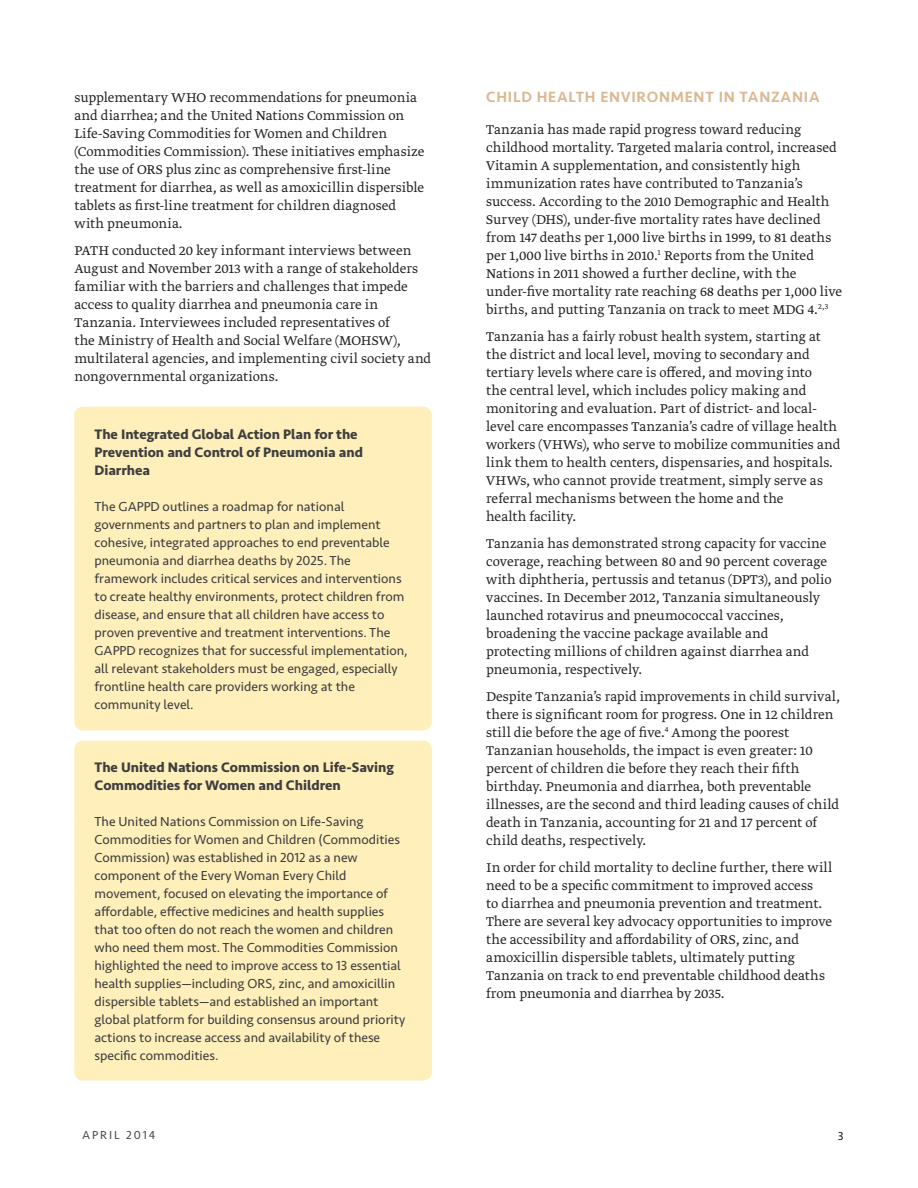
<style>
.page{position:relative;width:918px;height:1188px;background:#fff}
.page>*{position:absolute;margin:0;border:0;box-sizing:border-box;transform-origin:0 0}
.headA{font:500 15.3px "Seravek";letter-spacing:.05em;color:#dbb892}
.body{font:300 15px/18px "Greta Text Pro";letter-spacing:.005em;color:#231f20}
.sidebar_head{font:700 14.25px/18px "Seravek";color:#3e3e3f}
.sidebar_body{font:13.5px/18px "Seravek";color:#3e3e3f}
.t1{font:12px "Seravek";letter-spacing:.16em;color:#4b4c4d}
.HeadD{font:12px "Seravek";color:#231f20}
</style>
<div class="page">
<div style="left:74px;top:741px;width:358px;height:339px;background:#feefbb;border-radius:9px"></div>
<div style="left:74px;top:407px;width:358px;height:324px;background:#feefbb;border-radius:9px"></div>
<p class="body" style="left:74px;top:89px;width:352px">supplementary WHO recommendations for pneumonia and diarrhea; and the United Nations Commission on Life-Saving Commodities for Women and Children (Commodities Commission). These initiatives emphasize the use of ORS plus zinc as comprehensive first-line treatment for diarrhea, as well as amoxicillin dispersible tablets as first-line treatment for children diagnosed with pneumonia.</p>
<p class="body" style="left:74px;top:242px;width:358px">PATH conducted 20 key informant interviews between August and November 2013 with a range of stakeholders familiar with the barriers and challenges that impede access to quality diarrhea and pneumonia care in Tanzania. Interviewees included representatives of<br>the Ministry of Health and Social Welfare (MOHSW), multilateral agencies, and implementing civil society and nongovernmental organizations.</p>
<p class="sidebar_head" style="left:94px;top:425px;width:270px">The Integrated Global Action Plan for the<br>Prevention and Control of Pneumonia and<br>Diarrhea</p>
<p class="sidebar_body" style="left:94px;top:498px;width:315px">The GAPPD outlines a roadmap for national governments and partners to plan and implement cohesive, integrated approaches to end preventable pneumonia and diarrhea deaths by 2025. The framework includes critical services and interventions to create healthy environments, protect children from disease, and ensure that all children have access to proven preventive and treatment interventions. The GAPPD recognizes that for successful implementation, all relevant stakeholders must be engaged, especially frontline health care providers working at the community level.</p>
<p class="sidebar_head" style="left:94px;top:758px;width:301px">The United Nations Commission on Life-Saving<br>Commodities for Women and Children</p>
<p class="sidebar_body" style="left:94px;top:812px;width:312px">The United Nations Commission on Life-Saving Commodities for Women and Children (Commodities Commission) was established in 2012 as a new component of the Every Woman Every Child movement, focused on elevating the importance of affordable, effective medicines and health supplies that too often do not reach the women and children who need them most. The Commodities Commission highlighted the need to improve access to 13 essential health supplies—including ORS, zinc, and amoxicillin dispersible tablets—and established an important global platform for building consensus around priority actions to increase access and availability of these specific commodities.</p>
<p class="headA" style="left:486px;top:87px;width:335px">CHILD HEALTH ENVIRONMENT IN TANZANIA</p>
<p class="body" style="left:486px;top:121px;width:358px">Tanzania has made rapid progress toward reducing childhood mortality. Targeted malaria control, increased Vitamin A supplementation, and consistently high immunization rates have contributed to Tanzania’s success. According to the 2010 Demographic and Health Survey (DHS), under-five mortality rates have declined from 147 deaths per 1,000 live births in 1999, to 81 deaths per 1,000 live births in 2010.<sup>1</sup> Reports from the United Nations in 2011 showed a further decline, with the under-five mortality rate reaching 68 deaths per 1,000 live births, and putting Tanzania on track to meet MDG 4.<sup>2,3</sup></p>
<p class="body" style="left:486px;top:328px;width:356px">Tanzania has a fairly robust health system, starting at the district and local level, moving to secondary and tertiary levels where care is offered, and moving into<br>the central level, which includes policy making and monitoring and evaluation. Part of district- and local&shy;level care encompasses Tanzania’s cadre of village health workers (VHWs), who serve to mobilize communities and link them to health centers, dispensaries, and hospitals.<br>VHWs, who cannot provide treatment, simply serve as referral mechanisms between the home and the<br>health facility.</p>
<p class="body" style="left:486px;top:535px;width:347px">Tanzania has demonstrated strong capacity for vaccine coverage, reaching between 80 and 90 percent coverage with diphtheria, pertussis and tetanus (DPT3), and polio vaccines. In December 2012, Tanzania simultaneously launched rotavirus and pneumococcal vaccines, broadening the vaccine package available and protecting millions of children against diarrhea and pneumonia, respectively.</p>
<p class="body" style="left:486px;top:688px;width:355px">Despite Tanzania’s rapid improvements in child survival, there is significant room for progress. One in 12 children still die before the age of five.<sup>4</sup> Among the poorest Tanzanian households, the impact is even greater: 10 percent of children die before they reach their fifth birthday. Pneumonia and diarrhea, both preventable illnesses, are the second and third leading causes of child death in Tanzania, accounting for 21 and 17 percent of child deaths, respectively.</p>
<p class="body" style="left:486px;top:859px;width:348px">In order for child mortality to decline further, there will need to be a specific commitment to improved access<br>to diarrhea and pneumonia prevention and treatment.<br>There are several key advocacy opportunities to improve the accessibility and affordability of ORS, zinc, and amoxicillin dispersible tablets, ultimately putting Tanzania on track to end preventable childhood deaths from pneumonia and diarrhea by 2035.</p>
<p class="t1" style="left:82px;top:1127px;width:75px">APRIL 2014</p>
<p class="HeadD" style="left:838px;top:1129px;width:7px">3</p>
</div>
